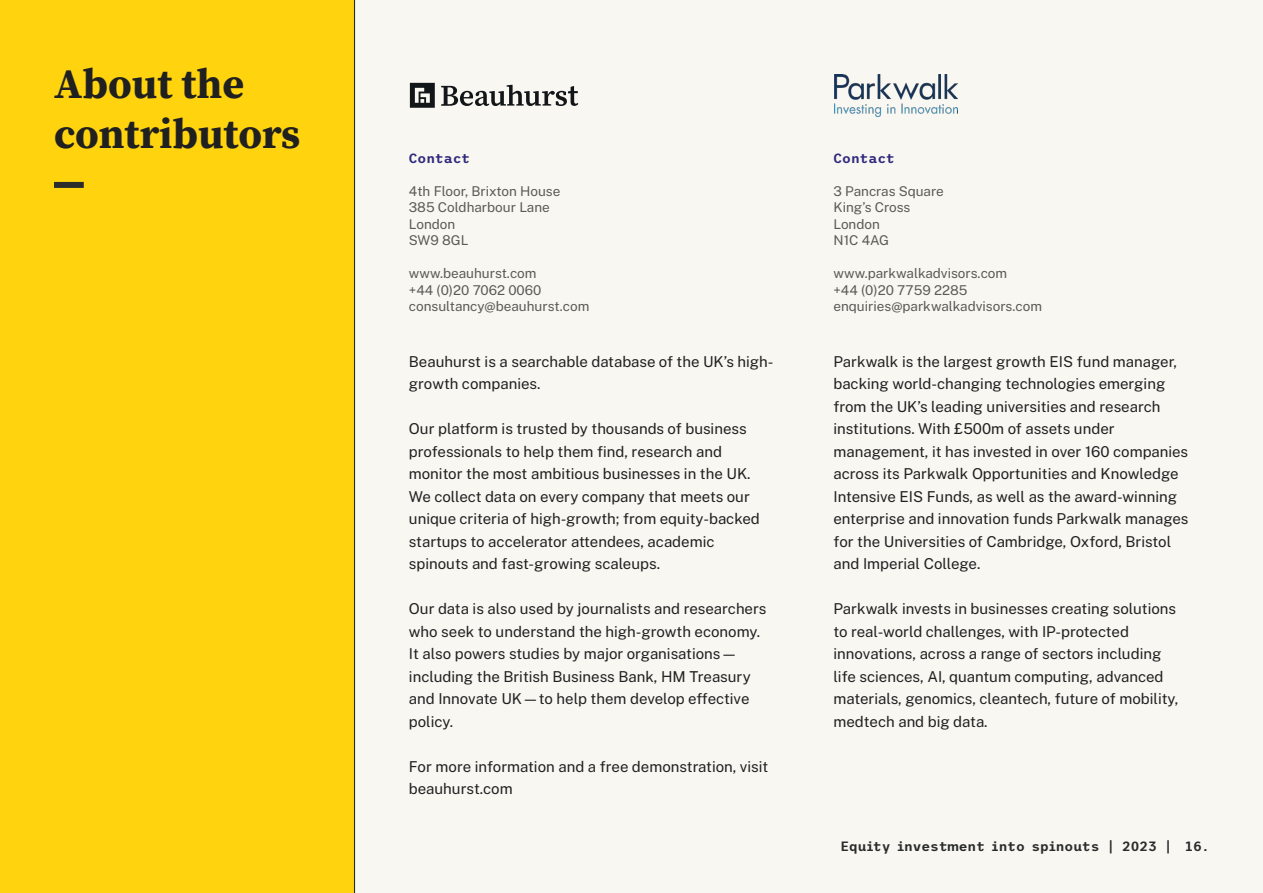
<style>
.page{position:relative;width:1263px;height:893px;background:#f9f7f2}
.page>*{position:absolute;margin:0;border:0;box-sizing:border-box;transform-origin:0 0}
.t1{font:700 42px/50.4px "Source Serif Pro";color:#202020}
.t2{font:100 15px/22.5px "Public Sans";color:#202020}
.t3{font:100 13.5px/16.5px "Public Sans";color:#5b5a56}
.t4{font:600 13.5px "Trispace";color:#2a2c2c}
.t5{font:600 13.5px "Trispace";color:#302a7e}
</style>
<div class="page">
<div style="left:0;top:0;width:355px;height:893px;background:#ffd40e"></div>
<div style="left:54px;top:182px;width:30px;height:6px;background:#2a2c2c"></div>
<svg style="left:410px;top:83px;width:25px;height:25px"></svg>
<svg style="left:441px;top:85px;width:137px;height:21px"></svg>
<img style="left:834px;top:74px;width:124px;height:42px">
<p class="t1" style="left:54px;top:58px;width:248px">About the contributors</p>
<p class="t5" style="left:409px;top:148px;width:63px">Contact</p>
<p class="t3" style="left:409px;top:182px;width:153px">4th Floor, Brixton House</p>
<p class="t3" style="left:409px;top:199px;width:142px">385 Coldharbour Lane<br>London<br>SW9 8GL</p>
<p class="t3" style="left:409px;top:265px;width:129px">www.beauhurst.com</p>
<p class="t3" style="left:409px;top:281px;width:134px">+44 (0)20 7062 0060</p>
<p class="t3" style="left:409px;top:298px;width:182px">consultancy@beauhurst.com</p>
<p class="t2" style="left:409px;top:349px;width:366px">Beauhurst is a searchable database of the UK’s high&shy;growth companies.</p>
<p class="t2" style="left:409px;top:417px;width:352px">Our platform is trusted by thousands of business professionals to help them find, research and monitor the most ambitious businesses in the UK.<br>We collect data on every company that meets our unique criteria of high-growth; from equity-backed startups to accelerator attendees, academic spinouts and fast-growing scaleups.</p>
<p class="t2" style="left:409px;top:597px;width:359px">Our data is also used by journalists and researchers who seek to understand the high-growth economy.<br>It also powers studies by major organisations— including the British Business Bank, HM Treasury and Innovate UK—to help them develop effective policy.</p>
<p class="t2" style="left:409px;top:754px;width:361px">For more information and a free demonstration, visit beauhurst.com</p>
<p class="t5" style="left:833px;top:148px;width:63px">Contact</p>
<p class="t3" style="left:833px;top:182px;width:112px">3 Pancras Square</p>
<p class="t3" style="left:833px;top:199px;width:78px">King’s Cross</p>
<p class="t3" style="left:833px;top:215px;width:48px">London</p>
<p class="t3" style="left:833px;top:232px;width:57px">N1C 4AG</p>
<p class="t3" style="left:833px;top:265px;width:210px">www.parkwalkadvisors.com<br>+44 (0)20 7759 2285 enquiries@parkwalkadvisors.com</p>
<p class="t2" style="left:833px;top:349px;width:356px">Parkwalk is the largest growth EIS fund manager, backing world-changing technologies emerging from the UK’s leading universities and research institutions. With £500m of assets under management, it has invested in over 160 companies across its Parkwalk Opportunities and Knowledge Intensive EIS Funds, as well as the award-winning enterprise and innovation funds Parkwalk manages for the Universities of Cambridge, Oxford, Bristol and Imperial College.</p>
<p class="t2" style="left:833px;top:597px;width:346px">Parkwalk invests in businesses creating solutions to real-world challenges, with IP-protected innovations, across a range of sectors including life sciences, AI, quantum computing, advanced materials, genomics, cleantech, future of mobility, medtech and big data.</p>
<p class="t4" style="left:840px;top:836px;width:370px">Equity investment into spinouts | 2023 | 16.</p>
</div>
